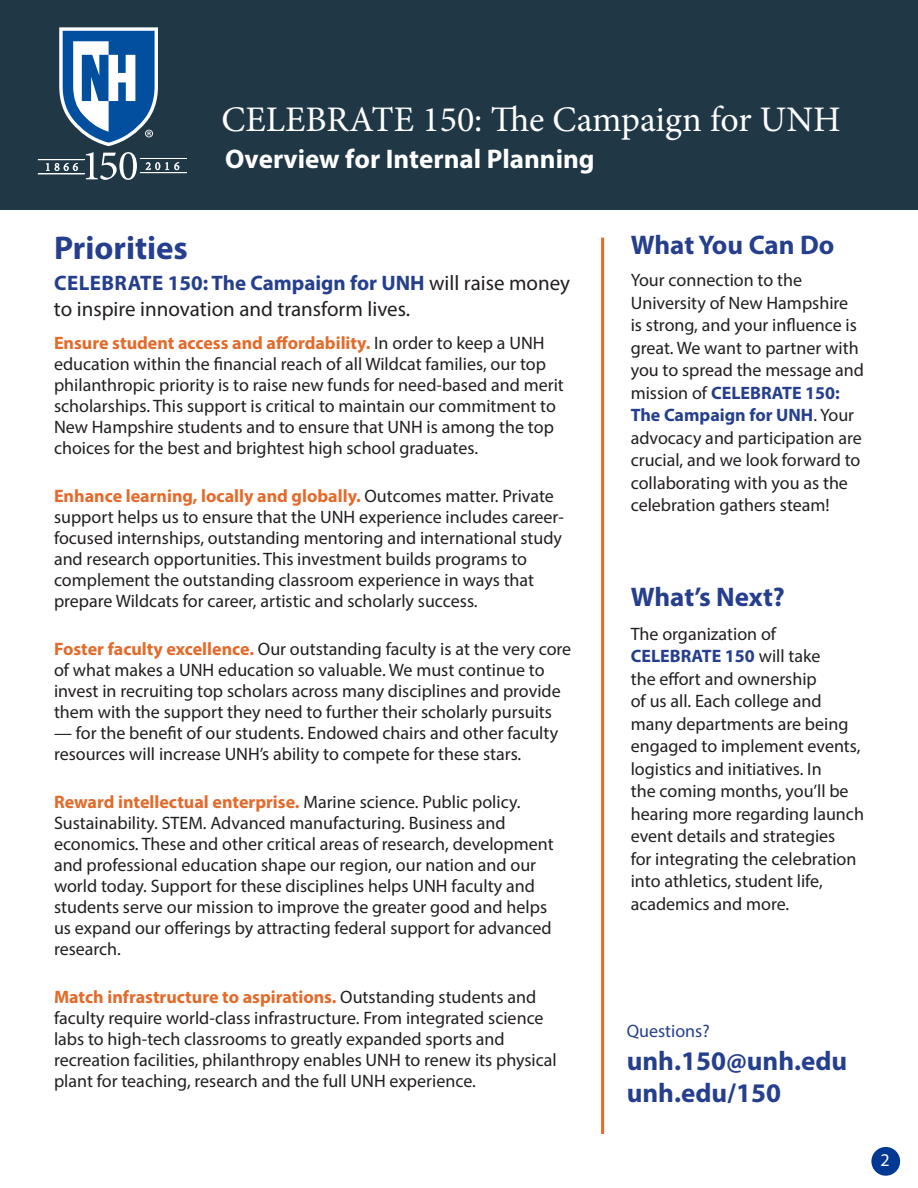
<style>
.page{position:relative;width:918px;height:1188px;background:#fff}
.page>*{position:absolute;margin:0;border:0;box-sizing:border-box;transform-origin:0 0}
.t1{font:36px "Minion Pro";color:#fff}
.minion_head{font:700 33px "Myriad Pro";color:#253f8e}
.t2{font:700 27px "Myriad Pro";color:#fff}
.List_Minion{font:700 27px/32.4px "Myriad Pro";color:#253f8e}
.minion_head-2{font:700 27px "Myriad Pro";letter-spacing:-.005em;color:#253f8e}
.Text_Minion{font:21px/25.2px "Myriad Pro";color:#231f20}
.Text_Minion-2{font:18px/21px "Myriad Pro";color:#231f20}
.List_Minion-2{font:18px "Myriad Pro";color:#253f8e}
.t3{font:18px "Myriad Pro";color:#fff}
.s1{font-weight:700;color:#253f8e}
.s2{font-weight:700;color:#e36a2a}
</style>
<div class="page">
<div style="left:871px;top:1147px;width:29px;height:29px;background:#003894;border-radius:50%"></div>
<div style="left:0;top:0;width:918px;height:210px;background:#203746"></div>
<svg style="left:86px;top:152px;width:51px;height:28px"></svg>
<hr style="left:38px;top:159px;width:47px;height:1px;background:#fff">
<hr style="left:38px;top:174px;width:47px;height:1px;background:#fff">
<hr style="left:140px;top:158px;width:47px;height:1px;background:#fff">
<hr style="left:140px;top:172px;width:47px;height:1px;background:#fff">
<svg style="left:46px;top:163px;width:32px;height:8px"></svg>
<svg style="left:146px;top:162px;width:33px;height:8px"></svg>
<svg style="left:59px;top:27px;width:99px;height:119px;background:#5a86b3"></svg>
<hr style="left:601px;top:238px;width:3px;height:896px;background:#e36a2a">
<h1 class="t1" style="left:221px;top:95px;width:621px">CELEBRATE 150: The Campaign for UNH</h1>
<h3 class="t2" style="left:225px;top:141px;width:371px">Overview for Internal Planning</h3>
<p class="minion_head" style="left:54px;top:226px;width:135px">Priorities</p>
<p class="Text_Minion" style="left:54px;top:270px;width:518px"><span class="s1">CELEBRATE 150: The Campaign for UNH</span> will raise money to inspire innovation and transform lives.</p>
<p class="Text_Minion-2" style="left:54px;top:332px;width:511px"><span class="s2">Ensure student access and affordability.</span> In order to keep a UNH education within the financial reach of all Wildcat families, our top philanthropic priority is to raise new funds for need-based and merit scholarships. This support is critical to maintain our commitment to New Hampshire students and to ensure that UNH is among the top choices for the best and brightest high school graduates.</p>
<p class="Text_Minion-2" style="left:54px;top:485px;width:511px"><span class="s2">Enhance learning, locally and globally.</span> Outcomes matter. Private support helps us to ensure that the UNH experience includes career&shy;focused internships, outstanding mentoring and international study and research opportunities. This investment builds programs to complement the outstanding classroom experience in ways that prepare Wildcats for career, artistic and scholarly success.</p>
<p class="Text_Minion-2" style="left:54px;top:638px;width:519px"><span class="s2">Foster faculty excellence.</span> Our outstanding faculty is at the very core of what makes a UNH education so valuable. We must continue to invest in recruiting top scholars across many disciplines and provide them with the support they need to further their scholarly pursuits</p>
<p class="Text_Minion-2" style="left:54px;top:722px;width:506px">— for the benefit of our students. Endowed chairs and other faculty resources will increase UNH’s ability to compete for these stars.</p>
<p class="Text_Minion-2" style="left:54px;top:791px;width:501px"><span class="s2">Reward intellectual enterprise.</span> Marine science. Public policy.<br>Sustainability. STEM. Advanced manufacturing. Business and economics. These and other critical areas of research, development and professional education shape our region, our nation and our world today. Support for these disciplines helps UNH faculty and students serve our mission to improve the greater good and helps us expand our offerings by attracting federal support for advanced research.</p>
<p class="Text_Minion-2" style="left:54px;top:986px;width:504px"><span class="s2">Match infrastructure to aspirations.</span> Outstanding students and faculty require world-class infrastructure. From integrated science labs to high-tech classrooms to greatly expanded sports and recreation facilities, philanthropy enables UNH to renew its physical plant for teaching, research and the full UNH experience.</p>
<p class="minion_head-2" style="left:631px;top:227px;width:205px">What You Can Do</p>
<p class="Text_Minion-2" style="left:631px;top:269px;width:235px;line-height:22.5px">Your connection to the<br>University of New Hampshire is strong, and your influence is great. We want to partner with you to spread the message and mission of <span class="s1">CELEBRATE 150:<br>The Campaign for UNH</span>. Your advocacy and participation are crucial, and we look forward to collaborating with you as the celebration gathers steam!</p>
<p class="minion_head-2" style="left:631px;top:579px;width:156px">What’s Next?</p>
<p class="Text_Minion-2" style="left:631px;top:622px;width:235px;line-height:22.5px">The organization of<br><span class="s1">CELEBRATE 150</span> will take<br>the effort and ownership<br>of us all. Each college and many departments are being engaged to implement events, logistics and initiatives. In<br>the coming months, you’ll be hearing more regarding launch event details and strategies<br>for integrating the celebration into athletics, student life, academics and more.</p>
<p class="List_Minion-2" style="left:627px;top:1020px;width:84px">Questions?</p>
<p class="List_Minion" style="left:627px;top:1044px;width:222px">unh.150@unh.edu unh.edu/150</p>
<p class="t3" style="left:880px;top:1149px;width:11px">2</p>
</div>
